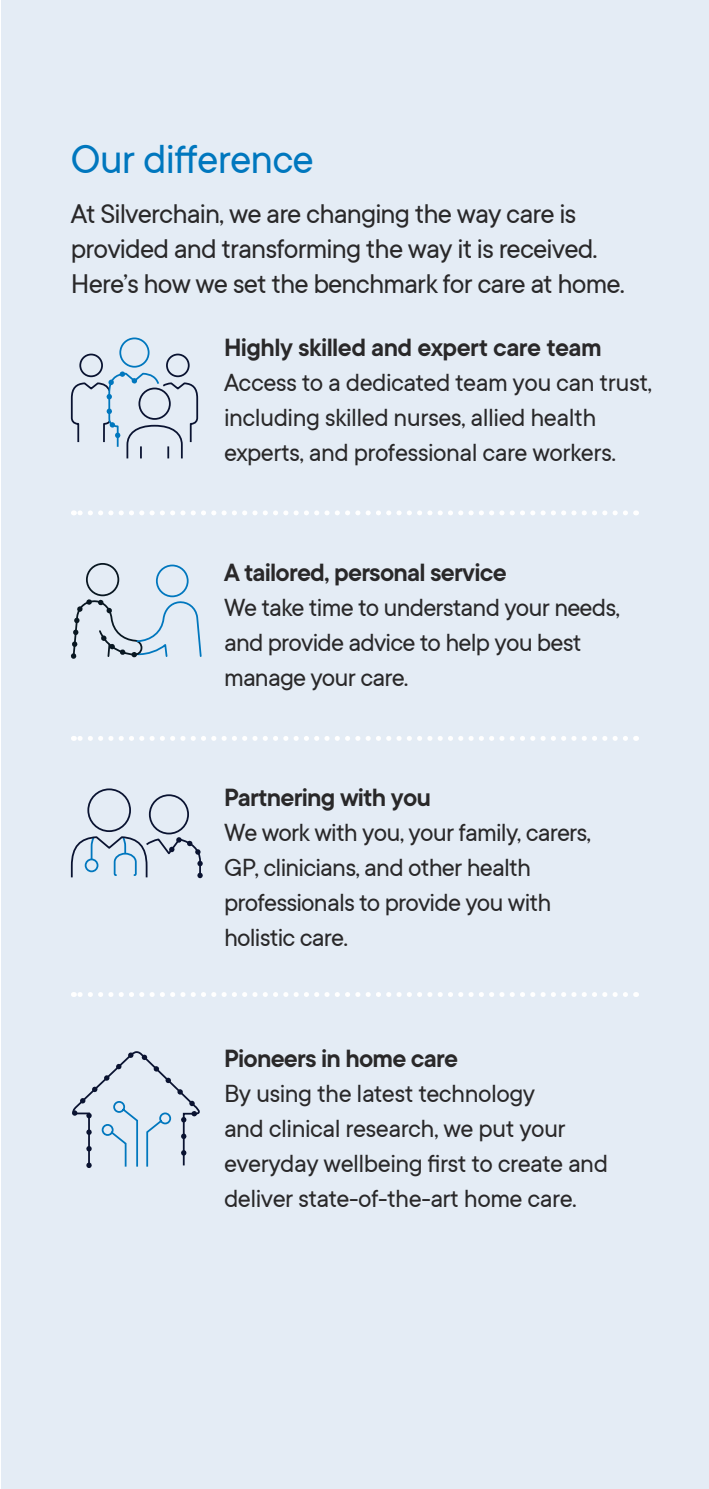
<style>
.page{position:relative;width:709px;height:1489px;background:#fff}
.page>*{position:absolute;margin:0;border:0;box-sizing:border-box;transform-origin:0 0}
.t1{font:45px "TT Commons";letter-spacing:-.02em;color:#0077be}
.t2{font:30px/35px "TT Commons";letter-spacing:-.03em;color:#292829}
.t3{font:27.5px/35px "TT Commons";letter-spacing:-.025em;color:#292829}
.t4{font:600 27.5px "TT Commons";letter-spacing:-.03em;color:#292829}
</style>
<div class="page">
<div style="left:1px;top:0;width:708px;height:1488px;background:#e4ecf5"></div>
<div style="left:119px;top:337px;width:30px;height:30px;border:2px solid #0077be;border-radius:50%"></div>
<svg style="left:71px;top:353px;width:127px;height:105px"></svg>
<div style="left:86px;top:563px;width:33px;height:33px;border:2px solid #091721;border-radius:50%"></div>
<div style="left:156px;top:564px;width:33px;height:33px;border:2px solid #0077be;border-radius:50%"></div>
<svg style="left:71px;top:597px;width:131px;height:61px"></svg>
<svg style="left:71px;top:788px;width:132px;height:90px"></svg>
<svg style="left:72px;top:1051px;width:128px;height:116px"></svg>
<svg style="left:73px;top:992px;width:552px;height:4px"></svg>
<svg style="left:73px;top:736px;width:552px;height:4px"></svg>
<svg style="left:73px;top:510px;width:552px;height:5px"></svg>
<h1 class="t1" style="left:71px;top:135px;width:244px">Our difference</h1>
<p class="t2" style="left:71px;top:196px;width:555px">At Silverchain, we are changing the way care is provided and transforming the way it is received.<br>Here’s how we set the benchmark for care at home.</p>
<p class="t4" style="left:224px;top:332px;width:379px">Highly skilled and expert care team</p>
<p class="t3" style="left:224px;top:365px;width:430px">Access to a dedicated team you can trust, including skilled nurses, allied health experts, and professional care workers.</p>
<p class="t4" style="left:224px;top:557px;width:284px">A tailored, personal service</p>
<p class="t3" style="left:224px;top:590px;width:398px">We take time to understand your needs, and provide advice to help you best manage your care.</p>
<p class="t4" style="left:224px;top:782px;width:208px">Partnering with you</p>
<p class="t3" style="left:224px;top:815px;width:369px">We work with you, your family, carers,<br>GP, clinicians, and other health professionals to provide you with holistic care.</p>
<p class="t4" style="left:224px;top:1042px;width:236px">Pioneers in home care</p>
<p class="t3" style="left:224px;top:1075px;width:385px">By using the latest technology<br>and clinical research, we put your everyday wellbeing first to create and deliver state-of-the-art home care.</p>
</div>
